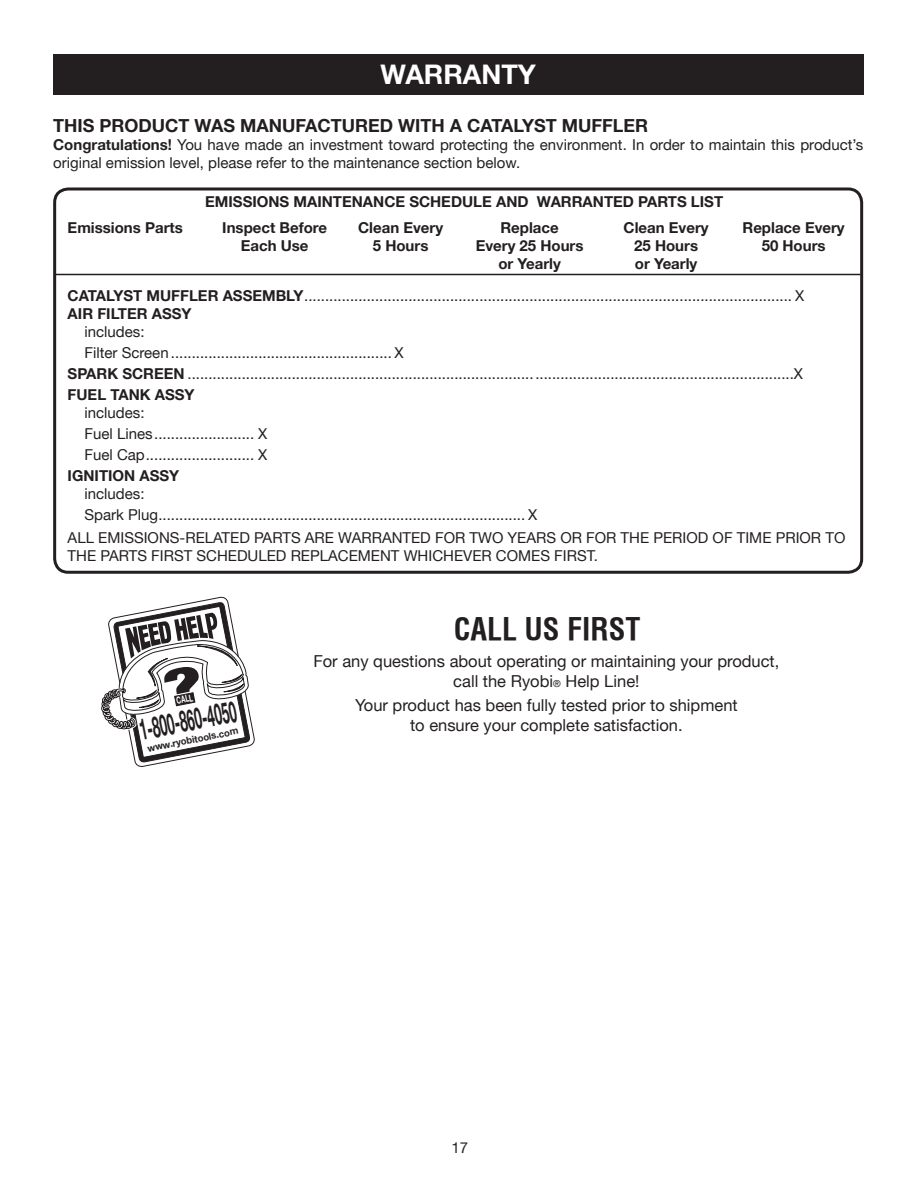
<style>
.page{position:relative;width:918px;height:1188px;background:#fff}
.page>*{position:absolute;margin:0;border:0;box-sizing:border-box;transform-origin:0 0}
.t1{font:700 condensed 30px "Helvetica";color:#231f20}
.t2{font:700 29.55px "Helvetica Neue";color:#231f20;scale:.46 1}
.t3{font:700 27px "Helvetica Neue";color:#fff}
.t4{font:700 18px "Helvetica Neue";color:#231f20}
.t5{font:16.5px/19.8px "Helvetica Neue";color:#231f20;text-align:center}
.t6{font:15px/21px "Helvetica Neue";color:#231f20}
.t7{font:700 15px "Helvetica Neue";color:#231f20}
.t8{font:700 9.9px "Helvetica Neue";color:#231f20}
.t9{font:700 9.9px "Helvetica Neue";color:#fff;scale:.66 1}
.s1{font-weight:700}
.s2{font-size:9.6px}
</style>
<div class="page">
<div style="left:53px;top:188px;width:810px;height:386px;border:3px solid #231f20;border-radius:14px"></div>
<hr style="left:54px;top:274px;width:807px;height:1px;background:#231f20">
<svg style="left:101px;top:597px;width:154px;height:170px"></svg>
<div style="left:54px;top:54px;width:810px;height:40px;background:#231f20"></div>
<h3 class="t3" style="left:380px;top:57px;width:157px">WARRANTY</h3>
<p class="t4" style="left:53px;top:114px;width:12px">this</p>
<p class="t4" style="left:100px;top:114px;width:14px">product</p>
<p class="t4" style="left:195px;top:114px;width:15px">was</p>
<p class="t4" style="left:240px;top:114px;width:14px">manufactured</p>
<p class="t4" style="left:398px;top:114px;width:13px">with</p>
<p class="t4" style="left:450px;top:114px;width:30px">a catalyst</p>
<p class="t4" style="left:562px;top:114px;width:14px">muffler</p>
<p class="t6" style="left:53px;top:135px;width:812px;line-height:18px"><span class="s1">Congratulations!</span> You have made an investment toward protecting the environment. In order to maintain this product’s original emission level, please refer to the maintenance section below.</p>
<p class="t7" style="left:205px;top:192px;width:519px">EMISSIONS MAINTENANCE SCHEDULE AND WARRANTED PARTS LIST</p>
<p class="t7" style="left:68px;top:219px;width:117px">Emissions Parts</p>
<p class="t7" style="left:222px;top:219px;width:106px">Inspect Before</p>
<p class="t7" style="left:358px;top:219px;width:87px">Clean Every</p>
<p class="t7" style="left:500px;top:219px;width:60px">Replace</p>
<p class="t7" style="left:624px;top:219px;width:87px">Clean Every</p>
<p class="t7" style="left:743px;top:219px;width:104px">Replace Every</p>
<p class="t7" style="left:241px;top:237px;width:69px">Each Use</p>
<p class="t7" style="left:373px;top:237px;width:57px">5 Hours</p>
<p class="t7" style="left:476px;top:237px;width:109px">Every 25 Hours</p>
<p class="t7" style="left:634px;top:237px;width:65px">25 Hours</p>
<p class="t7" style="left:762px;top:237px;width:65px">50 Hours</p>
<p class="t7" style="left:498px;top:255px;width:64px">or Yearly</p>
<p class="t6" style="left:68px;top:248px;width:738px;line-height:31.8px;text-indent:567px"><span class="s1">or Yearly<br>CATALYST MUFFLER ASSEMBLY</span>..................................................................................................................... X</p>
<p class="t7" style="left:68px;top:304px;width:125px">AIR FILTER ASSY</p>
<p class="t6" style="left:85px;top:321px;width:62px">includes:</p>
<p class="t6" style="left:85px;top:342px;width:321px">Filter Screen ..................................................... X</p>
<p class="t6" style="left:68px;top:363px;width:737px"><span class="s1">SPARK SCREEN</span> .................................................................................. ..............................................................X</p>
<p class="t7" style="left:68px;top:385px;width:128px">FUEL TANK ASSY</p>
<p class="t6" style="left:85px;top:402px;width:184px">includes:<br>Fuel Lines........................ X<br>Fuel Cap.......................... X</p>
<p class="t7" style="left:68px;top:466px;width:113px">IGNITION ASSY</p>
<p class="t6" style="left:85px;top:483px;width:454px">includes:<br>Spark Plug........................................................................................ X</p>
<p class="t6" style="left:68px;top:528px;width:779px;line-height:18px">ALL EMISSIONS-RELATED PARTS ARE WARRANTED FOR TWO YEARS OR FOR THE PERIOD OF TIME PRIOR TO<br>THE PARTS FIRST SCHEDULED REPLACEMENT WHICHEVER COMES FIRST.</p>
<p class="t9" style="left:175px;top:695px;width:27px;rotate:-11deg">CALL</p>
<h2 class="t2" style="left:136px;top:712px;width:216px;rotate:-11deg">1-800-860-4050</h2>
<p class="t8" style="left:147px;top:742px;width:94px;rotate:-11deg">www.ryobitools.com</p>
<h1 class="t1" style="left:454px;top:610px;width:17px">CALL</h1>
<h1 class="t1" style="left:525px;top:610px;width:117px">US FIRST</h1>
<p class="t5" style="left:313px;top:651px;width:468px">For any questions about operating or maintaining your product, call the Ryobi<span class="s2">®</span> Help Line!</p>
<p class="t5" style="left:355px;top:695px;width:384px">Your product has been fully tested prior to shipment to ensure your complete satisfaction.</p>
<p class="t6" style="left:451px;top:1137px;width:18px">17</p>
</div>
